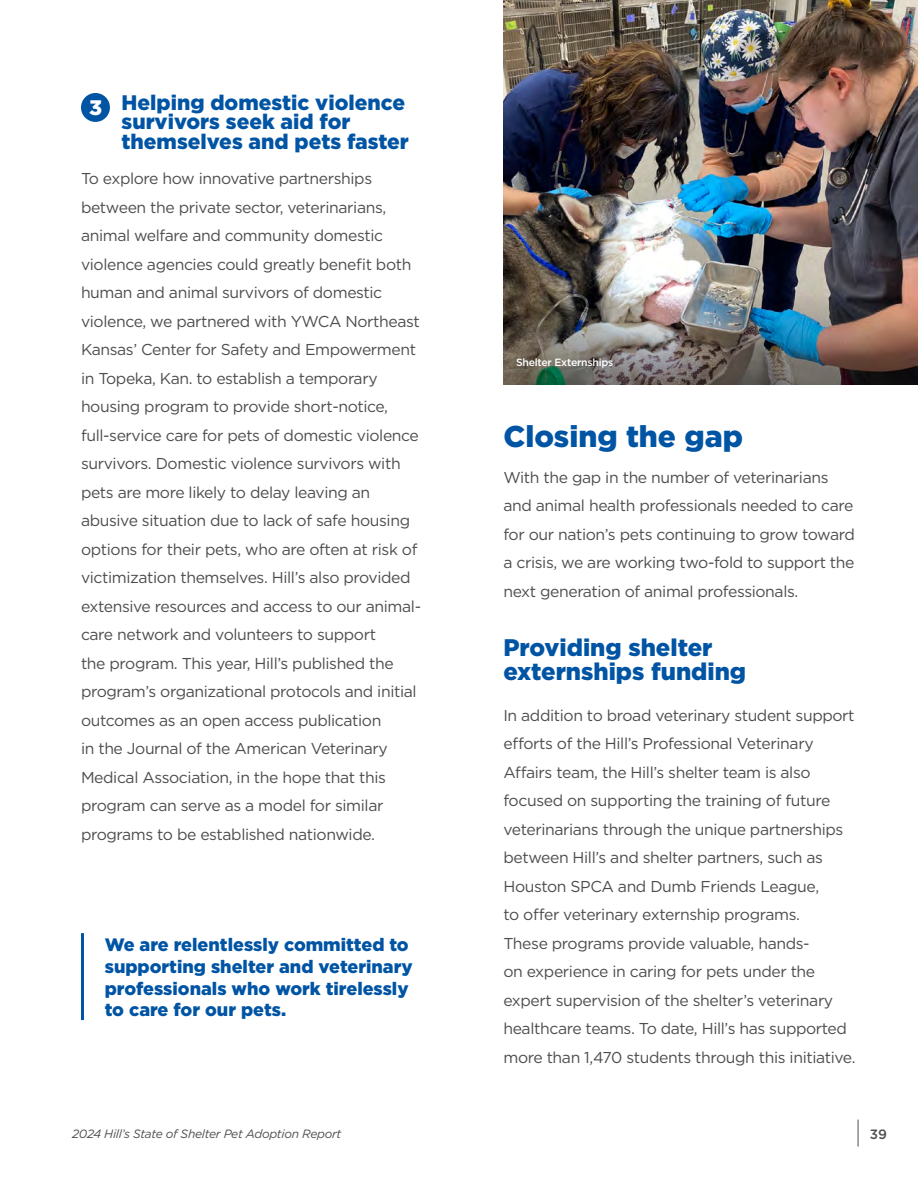
<style>
.page{position:relative;width:918px;height:1188px;background:#fff}
.page>*{position:absolute;margin:0;border:0;box-sizing:border-box;transform-origin:0 0}
.t1{font:900 30px "Gotham";color:#0054a4}
.t2{font:900 24px/24px "Gotham";color:#0054a4}
.t3{font:900 21px/19.5px "Gotham";color:#0054a4}
.t4{font:900 21px "Gotham";color:#fff}
.t5{font:900 18px/21.6px "Gotham";color:#0054a4}
.t6{font:15.75px/28.5px "Gotham";letter-spacing:-.025em;color:#4d4d4f}
.t7{font:500 13.5px "Gotham";color:#4d4d4f}
.t8{font:italic 12px "Gotham";letter-spacing:-.025em;color:#4d4d4f}
.t9{font:500 10.5px "Gotham";letter-spacing:-.025em;color:#fff}
</style>
<div class="page">
<svg style="left:858px;top:1120px;width:1px;height:27px"></svg>
<img style="left:503px;top:0;width:414px;height:296px">
<img style="left:503px;top:296px;width:414px;height:88px">
<div style="left:497px;top:337px;width:136px;height:51px;background:#000;opacity:.75"></div>
<hr style="left:81px;top:933px;width:3px;height:87px;background:#0054a4">
<div style="left:81px;top:93px;width:29px;height:29px;background:#0054a4;border-radius:50%"></div>
<h3 class="t4" style="left:89px;top:93px;width:15px">3</h3>
<h3 class="t3" style="left:122px;top:93px;width:289px">Helping domestic violence survivors seek aid for themselves and pets faster</h3>
<p class="t6" style="left:81px;top:164px;width:342px">To explore how innovative partnerships between the private sector, veterinarians, animal welfare and community domestic violence agencies could greatly benefit both human and animal survivors of domestic violence, we partnered with YWCA Northeast Kansas’ Center for Safety and Empowerment in Topeka, Kan. to establish a temporary housing program to provide short-notice, full-service care for pets of domestic violence survivors. Domestic violence survivors with pets are more likely to delay leaving an abusive situation due to lack of safe housing options for their pets, who are often at risk of victimization themselves. Hill’s also provided extensive resources and access to our animal&shy;care network and volunteers to support<br>the program. This year, Hill’s published the program’s organizational protocols and initial outcomes as an open access publication<br>in the Journal of the American Veterinary Medical Association, in the hope that this program can serve as a model for similar programs to be established nationwide.</p>
<p class="t5" style="left:105px;top:934px;width:309px">We are relentlessly committed to supporting shelter and veterinary professionals who work tirelessly to care for our pets.</p>
<p class="t9" style="left:516px;top:355px;width:99px">Shelter Externships</p>
<h1 class="t1" style="left:503px;top:416px;width:241px">Closing the gap</h1>
<p class="t6" style="left:503px;top:462px;width:353px">With the gap in the number of veterinarians and animal health professionals needed to care for our nation’s pets continuing to grow toward a crisis, we are working two-fold to support the next generation of animal professionals.</p>
<h2 class="t2" style="left:503px;top:636px;width:244px">Providing shelter externships funding</h2>
<p class="t6" style="left:503px;top:701px;width:354px">In addition to broad veterinary student support efforts of the Hill’s Professional Veterinary Affairs team, the Hill’s shelter team is also focused on supporting the training of future veterinarians through the unique partnerships between Hill’s and shelter partners, such as Houston SPCA and Dumb Friends League,<br>to offer veterinary externship programs.<br>These programs provide valuable, hands-<br>on experience in caring for pets under the expert supervision of the shelter’s veterinary healthcare teams. To date, Hill’s has supported more than 1,470 students through this initiative.</p>
<p class="t8" style="left:72px;top:1126px;width:271px">2024 Hill’s State of Shelter Pet Adoption Report</p>
<p class="t7" style="left:870px;top:1125px;width:19px">39</p>
</div>
